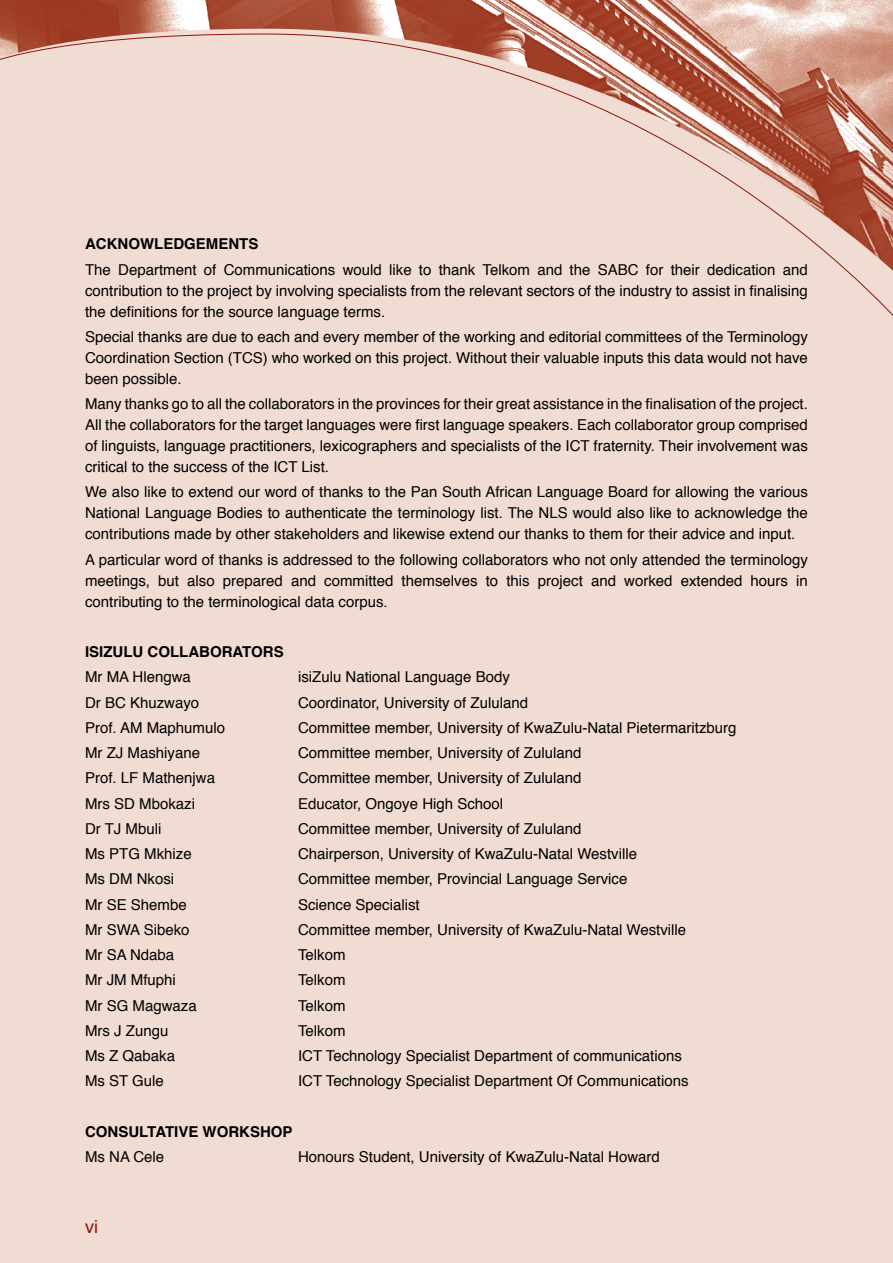
<style>
.page{position:relative;width:893px;height:1263px;background:#fff}
.page>*{position:absolute;margin:0;border:0;box-sizing:border-box;transform-origin:0 0}
.t1{font:18px "Helvetica";color:#8d1507}
.t2{font:15px/21px "Helvetica";color:#000;text-align:justify}
.t3{font:700 15px "Helvetica";color:#000}
</style>
<div class="page">
<img style="left:0;top:0;width:893px;height:29px">
<div style="left:0;top:33px;width:893px;height:1230px;background:#f0dcd3"></div>
<p class="t3" style="left:85px;top:232px;width:175px">ACKNOWLEDGEMENTS</p>
<p class="t2" style="left:85px;top:259px;width:724px">The Department of Communications would like to thank Telkom and the SABC for their dedication and contribution to the project by involving specialists from the relevant sectors of the industry to assist in finalising the definitions for the source language terms.</p>
<p class="t2" style="left:85px;top:327px;width:724px">Special thanks are due to each and every member of the working and editorial committees of the Terminology Coordination Section (TCS) who worked on this project. Without their valuable inputs this data would not have been possible.</p>
<p class="t2" style="left:85px;top:394px;width:724px">Many thanks go to all the collaborators in the provinces for their great assistance in the finalisation of the project.<br>All the collaborators for the target languages were first language speakers. Each collaborator group comprised of linguists, language practitioners, lexicographers and specialists of the ICT fraternity. Their involvement was critical to the success of the ICT List.</p>
<p class="t2" style="left:85px;top:482px;width:724px">We also like to extend our word of thanks to the Pan South African Language Board for allowing the various National Language Bodies to authenticate the terminology list. The NLS would also like to acknowledge the contributions made by other stakeholders and likewise extend our thanks to them for their advice and input.</p>
<p class="t2" style="left:85px;top:549px;width:724px">A particular word of thanks is addressed to the following collaborators who not only attended the terminology meetings, but also prepared and committed themselves to this project and worked extended hours in contributing to the terminological data corpus.</p>
<p class="t3" style="left:85px;top:640px;width:200px">ISIZULU COLLABORATORS</p>
<p class="t2" style="left:85px;top:667px;width:107px">Mr MA Hlengwa</p>
<p class="t2" style="left:298px;top:667px;width:213px">isiZulu National Language Body</p>
<p class="t2" style="left:85px;top:692px;width:116px">Dr BC Khuzwayo</p>
<p class="t2" style="left:298px;top:692px;width:232px">Coordinator, University of Zululand</p>
<p class="t2" style="left:85px;top:718px;width:142px">Prof. AM Maphumulo</p>
<p class="t2" style="left:298px;top:718px;width:440px">Committee member, University of KwaZulu-Natal Pietermaritzburg</p>
<p class="t2" style="left:85px;top:743px;width:117px">Mr ZJ Mashiyane</p>
<p class="t2" style="left:298px;top:743px;width:285px">Committee member, University of Zululand</p>
<p class="t2" style="left:85px;top:768px;width:132px">Prof. LF Mathenjwa</p>
<p class="t2" style="left:298px;top:768px;width:285px">Committee member, University of Zululand</p>
<p class="t2" style="left:85px;top:793px;width:112px">Mrs SD Mbokazi</p>
<p class="t2" style="left:298px;top:793px;width:207px">Educator, Ongoye High School</p>
<p class="t2" style="left:85px;top:818px;width:78px">Dr TJ Mbuli</p>
<p class="t2" style="left:298px;top:818px;width:285px">Committee member, University of Zululand</p>
<p class="t2" style="left:85px;top:844px;width:108px">Ms PTG Mkhize</p>
<p class="t2" style="left:298px;top:844px;width:341px">Chairperson, University of KwaZulu-Natal Westville</p>
<p class="t2" style="left:85px;top:869px;width:91px">Ms DM Nkosi</p>
<p class="t2" style="left:298px;top:869px;width:331px">Committee member, Provincial Language Service</p>
<p class="t2" style="left:85px;top:894px;width:103px">Mr SE Shembe</p>
<p class="t2" style="left:298px;top:894px;width:123px">Science Specialist</p>
<p class="t2" style="left:85px;top:919px;width:106px">Mr SWA Sibeko</p>
<p class="t2" style="left:298px;top:919px;width:390px">Committee member, University of KwaZulu-Natal Westville</p>
<p class="t2" style="left:85px;top:945px;width:91px">Mr SA Ndaba</p>
<p class="t2" style="left:298px;top:945px;width:49px">Telkom</p>
<p class="t2" style="left:85px;top:970px;width:92px">Mr JM Mfuphi</p>
<p class="t2" style="left:298px;top:970px;width:49px">Telkom</p>
<p class="t2" style="left:85px;top:995px;width:113px">Mr SG Magwaza</p>
<p class="t2" style="left:298px;top:995px;width:49px">Telkom</p>
<p class="t2" style="left:85px;top:1020px;width:85px">Mrs J Zungu</p>
<p class="t2" style="left:298px;top:1020px;width:49px">Telkom</p>
<p class="t2" style="left:85px;top:1046px;width:92px">Ms Z Qabaka</p>
<p class="t2" style="left:298px;top:1046px;width:385px">ICT Technology Specialist Department of communications</p>
<p class="t2" style="left:85px;top:1071px;width:80px">Ms ST Gule</p>
<p class="t2" style="left:298px;top:1071px;width:392px">ICT Technology Specialist Department Of Communications</p>
<p class="t3" style="left:85px;top:1119px;width:209px">CONSULTATIVE WORKSHOP</p>
<p class="t2" style="left:85px;top:1147px;width:81px">Ms NA Cele</p>
<p class="t2" style="left:298px;top:1147px;width:363px">Honours Student, University of KwaZulu-Natal Howard</p>
<p class="t1" style="left:85px;top:1213px;width:14px">vi</p>
</div>
